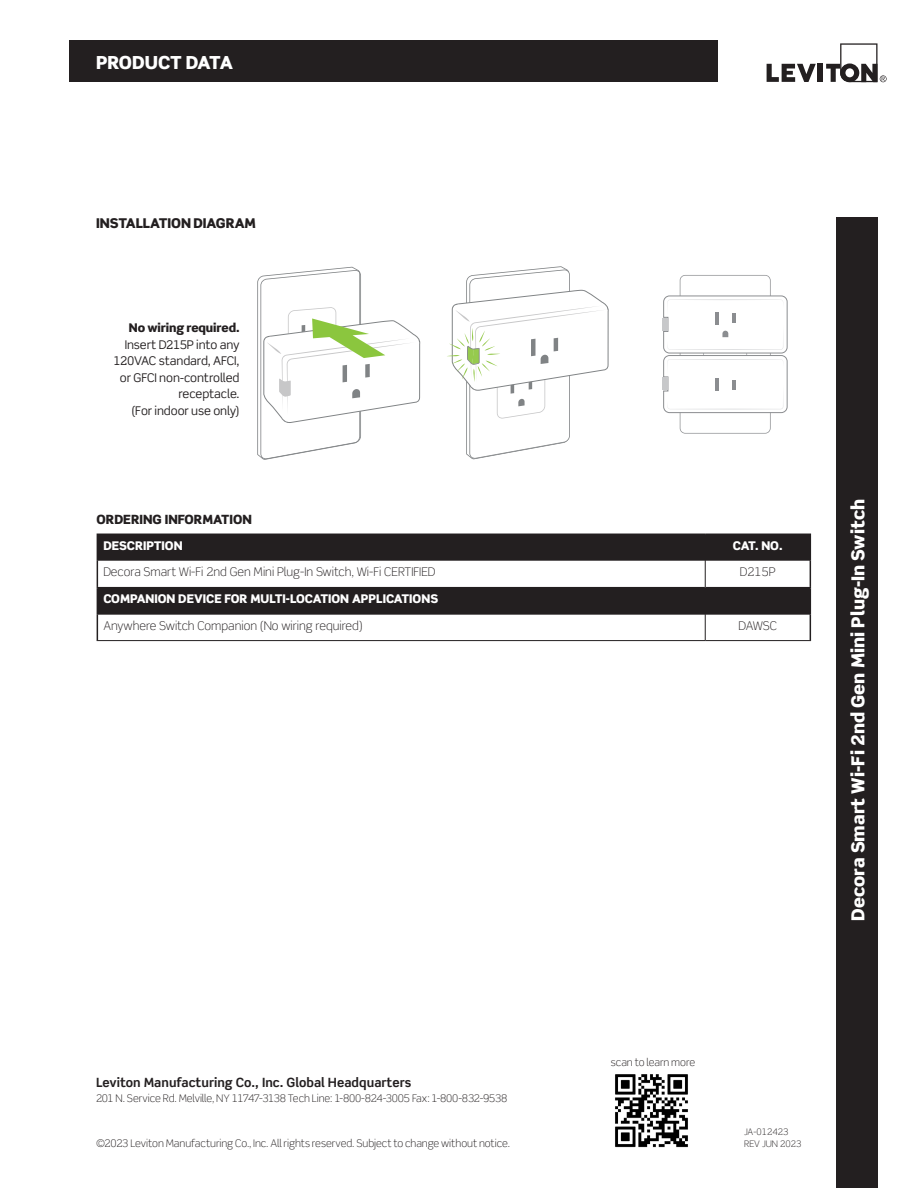
<style>
.page{position:relative;width:918px;height:1188px;background:#fff}
.page>*{position:absolute;margin:0;border:0;box-sizing:border-box;transform-origin:0 0}
.t1{font:900 18px "Scene Std";color:#fff}
.t2{font:900 18px "Scene Std";letter-spacing:-.02em;color:#fff}
.t3{font:900 13.5px "Scene Std";letter-spacing:-.01em;color:#231f20}
.t4{font:700 12.75px "Scene Std";color:#231f20}
.t5{font:900 12.75px "Scene Std";color:#231f20}
.t6{font:300 12px "Scene Std";color:#231f20}
.t7{font:12px/16.5px "Scene Std";letter-spacing:-.01em;color:#231f20;text-align:right}
.t8{font:900 12px "Scene Std";color:#fff}
.t9{font:900 12px "Scene Std";letter-spacing:-.01em;color:#231f20}
.t10{font:300 10.5px "Scene Std";letter-spacing:-.005em;color:#231f20}
.t11{font:300 9px/12px "Scene Std";color:#231f20}
</style>
<div class="page">
<div style="left:69px;top:40px;width:648px;height:42px;background:#231f20"></div>
<div style="left:836px;top:217px;width:42px;height:971px;background:#231f20"></div>
<svg style="left:767px;top:64px;width:49px;height:18px"></svg>
<div style="left:818px;top:64px;width:5px;height:18px;background:#231f20"></div>
<svg style="left:826px;top:43px;width:61px;height:39px"></svg>
<svg style="left:98px;top:535px;width:712px;height:80px;fill:#231f20"></svg>
<hr style="left:97px;top:534px;width:608px;height:1px;background:#231f20">
<hr style="left:705px;top:534px;width:106px;height:1px;background:#231f20">
<hr style="left:97px;top:587px;width:608px;height:1px;background:#231f20">
<hr style="left:706px;top:587px;width:105px;height:1px;background:#231f20">
<svg style="left:97px;top:535px;width:1px;height:105px"></svg>
<svg style="left:810px;top:535px;width:1px;height:105px"></svg>
<hr style="left:97px;top:640px;width:608px;height:1px;background:#231f20">
<hr style="left:705px;top:640px;width:106px;height:1px;background:#231f20">
<svg style="left:705px;top:535px;width:1px;height:105px"></svg>
<svg style="left:257px;top:267px;width:164px;height:193px"></svg>
<svg style="left:447px;top:266px;width:162px;height:193px"></svg>
<div style="left:662px;top:318px;width:5px;height:13px;background:#c7c8ca"></div>
<div style="left:662px;top:378px;width:5px;height:12px;background:#c7c8ca"></div>
<svg style="left:663px;top:275px;width:125px;height:159px"></svg>
<img style="left:615px;top:1074px;width:73px;height:74px">
<h1 class="t2" style="left:96px;top:51px;width:138px">PRODUCT DATA</h1>
<p class="t3" style="left:96px;top:214px;width:161px">INSTALLATION DIAGRAM</p>
<p class="t9" style="left:129px;top:320px;width:112px">No wiring required.</p>
<p class="t7" style="left:114px;top:336px;width:128px">Insert D215P into any<br>120VAC standard, AFCI, or GFCI non-controlled receptacle.<br>(For indoor use only)</p>
<p class="t5" style="left:97px;top:511px;width:157px">ORDERING INFORMATION</p>
<p class="t8" style="left:103px;top:538px;width:81px">DESCRIPTION</p>
<p class="t8" style="left:733px;top:538px;width:51px">CAT. NO.</p>
<p class="t6" style="left:103px;top:565px;width:334px">Decora Smart Wi-Fi 2nd Gen Mini Plug-In Switch, Wi-Fi CERTIFIED</p>
<p class="t6" style="left:740px;top:565px;width:37px">D215P</p>
<p class="t8" style="left:103px;top:591px;width:336px">COMPANION DEVICE FOR MULTI-LOCATION APPLICATIONS</p>
<p class="t6" style="left:103px;top:618px;width:261px">Anywhere Switch Companion (No wiring required)</p>
<p class="t6" style="left:739px;top:618px;width:40px">DAWSC</p>
<h1 class="t1" style="left:846px;top:921px;width:423px;rotate:-90deg">Decora Smart Wi-Fi 2nd Gen Mini Plug-In Switch</h1>
<p class="t4" style="left:96px;top:1075px;width:317px">Leviton Manufacturing Co., Inc. Global Headquarters</p>
<p class="t10" style="left:96px;top:1092px;width:413px">201 N. Service Rd. Melville, NY 11747-3138 Tech Line: 1-800-824-3005 Fax: 1-800-832-9538</p>
<p class="t10" style="left:96px;top:1137px;width:416px">©2023 Leviton Manufacturing Co., Inc. All rights reserved. Subject to change without notice.</p>
<p class="t10" style="left:611px;top:1056px;width:86px">scan to learn more</p>
<p class="t11" style="left:744px;top:1126px;width:59px">JA-012423<br>REV JUN 2023</p>
</div>
